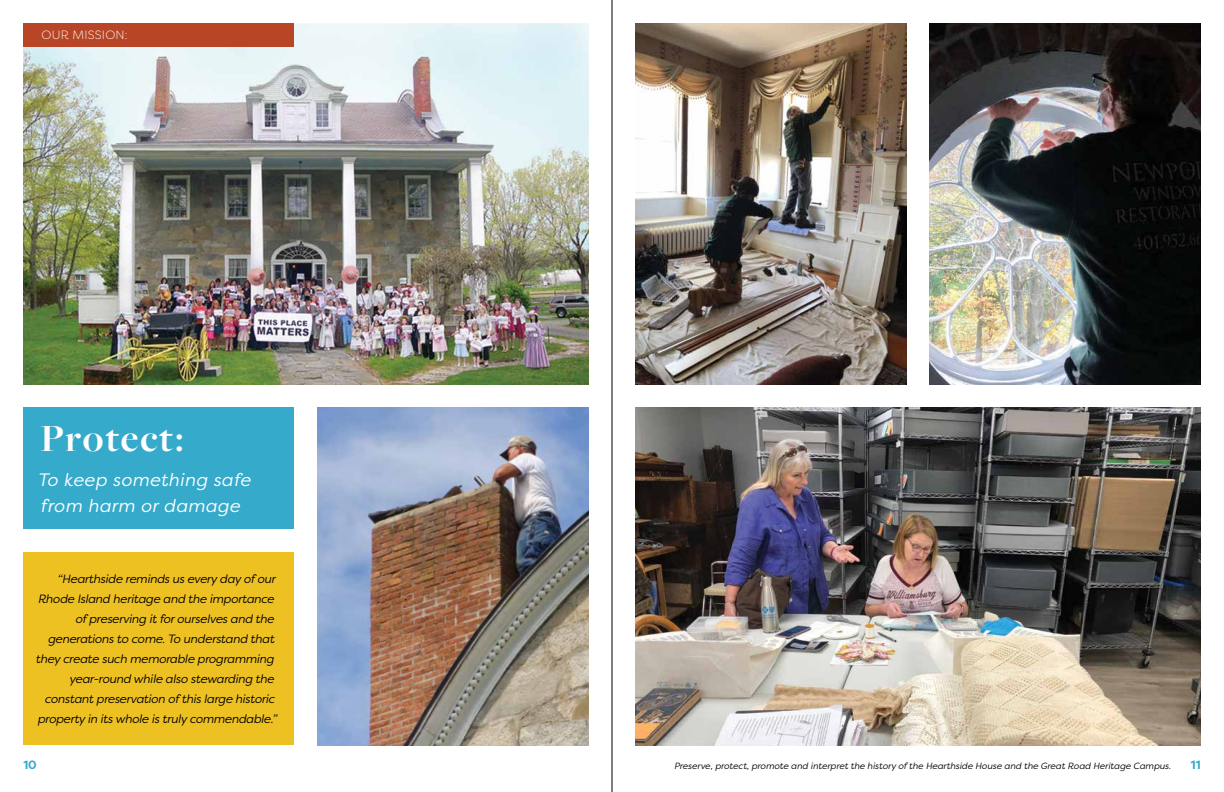
<style>
.page{position:relative;width:1224px;height:792px;background:#fff}
.page>*{position:absolute;margin:0;border:0;box-sizing:border-box;transform-origin:0 0}
.t1{font:700 40px "Freight Big Pro";letter-spacing:.04em;color:#fff}
.t2{font:italic 18px/26px "Filson Pro";letter-spacing:.025em;color:#fff}
.t3{font:italic 12px/20px "Filson Pro";letter-spacing:-.02em;color:#000;text-align:right}
.t4{font:300 12px "Filson Pro";letter-spacing:.02em;color:#fff}
.t5{font:700 12px "Filson Pro";color:#36aacb}
.t6{font:italic 9px "Filson Pro";color:#000}
</style>
<div class="page">
<img style="left:930px;top:23px;width:271px;height:361px">
<img style="left:23px;top:23px;width:566px;height:361px">
<img style="left:318px;top:408px;width:271px;height:337px">
<div style="left:23px;top:552px;width:271px;height:193px;background:#eec122"></div>
<img style="left:635px;top:23px;width:271px;height:361px">
<div style="left:23px;top:408px;width:271px;height:121px;background:#36aacb"></div>
<div style="left:23px;top:23px;width:271px;height:24px;background:#b84626"></div>
<img style="left:635px;top:408px;width:566px;height:337px">
<hr style="left:612px;top:0;width:1px;height:792px;background:#000">
<p class="t4" style="left:42px;top:27px;width:87px">OUR MISSION:</p>
<h1 class="t1" style="left:41px;top:412px;width:145px">Protect:</h1>
<h2 class="t2" style="left:37px;top:466px;width:215px">To keep something safe from harm or damage</h2>
<p class="t3" style="left:36px;top:569px;width:243px">“Hearthside reminds us every day of our Rhode Island heritage and the importance of preserving it for ourselves and the generations to come. To understand that they create such memorable programming year-round while also stewarding the constant preservation of this large historic property in its whole is truly commendable.”</p>
<p class="t5" style="left:23px;top:757px;width:15px">10</p>
<p class="t6" style="left:674px;top:760px;width:498px">Preserve, protect, promote and interpret the history of the Hearthside House and the Great Road Heritage Campus.</p>
<p class="t5" style="left:1191px;top:757px;width:11px">11</p>
</div>
